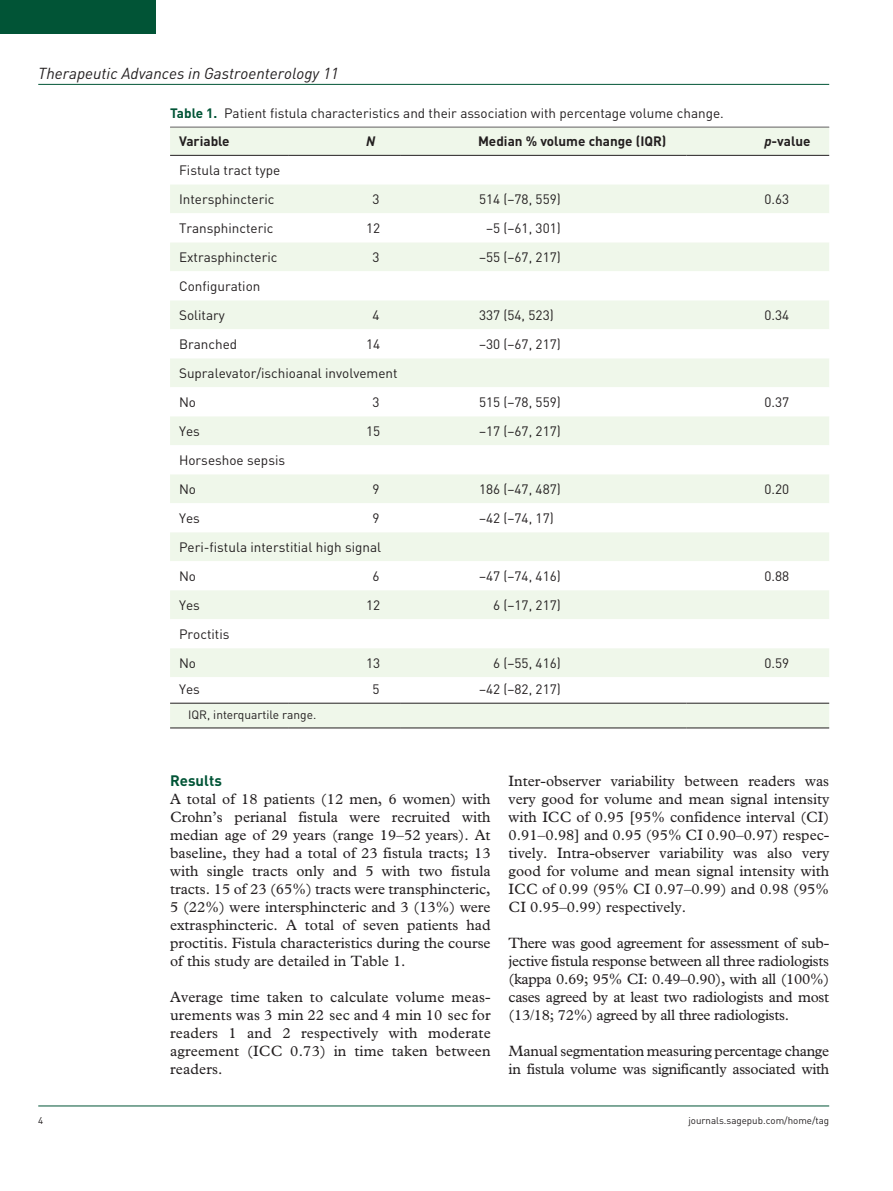
<style>
.page{position:relative;width:893px;height:1191px;background:#fff}
.page>*{position:absolute;margin:0;border:0;box-sizing:border-box;transform-origin:0 0}
.t1{font:italic 15.75px "DIN";color:#231f20}
.t2{font:15px/18px "Plantin Std";color:#231f20;text-align:justify}
.t3{font:15px/18px "Plantin Std";letter-spacing:-.02em;color:#231f20}
.t4{font:700 15px "DIN";color:#015436}
.t5{font:13.5px/29px "DIN";color:#231f20}
.t6{font:700 13.5px "DIN";color:#231f20}
.t7{font:italic 700 13.5px "DIN";color:#231f20}
.t8{font:12px "DIN";color:#231f20}
.t9{font:9.75px "DIN";color:#231f20}
.s1{font-weight:700;color:#015436}
.s2{font-weight:700}
.s3{font-style:italic}
</style>
<div class="page">
<hr style="left:38px;top:84px;width:791px;height:1px;background:#015436">
<hr style="left:38px;top:1105px;width:791px;height:1px;background:#015436">
<div style="left:0;top:0;width:155px;height:34px;background:#015436"></div>
<hr style="left:170px;top:127px;width:659px;height:1px;background:#231f20">
<div style="left:170px;top:128px;width:659px;height:599px;background:#eff7ea"></div>
<svg style="left:170px;top:156px;width:659px;height:547px"></svg>
<hr style="left:170px;top:155px;width:118px;height:1px;background:#231f20">
<hr style="left:288px;top:155px;width:112px;height:1px;background:#231f20">
<hr style="left:400px;top:155px;width:286px;height:1px;background:#231f20">
<hr style="left:686px;top:155px;width:143px;height:1px;background:#231f20">
<hr style="left:170px;top:703px;width:118px;height:1px;background:#231f20">
<hr style="left:288px;top:703px;width:112px;height:1px;background:#231f20">
<hr style="left:400px;top:703px;width:286px;height:1px;background:#231f20">
<hr style="left:686px;top:703px;width:143px;height:1px;background:#231f20">
<hr style="left:170px;top:727px;width:118px;height:1px;background:#231f20">
<hr style="left:288px;top:727px;width:112px;height:1px;background:#231f20">
<hr style="left:400px;top:727px;width:286px;height:1px;background:#231f20">
<hr style="left:686px;top:727px;width:143px;height:1px;background:#231f20">
<p class="t1" style="left:38px;top:63px;width:302px">Therapeutic Advances in Gastroenterology 11</p>
<p class="t5" style="left:179px;top:98px;width:546px;line-height:28.5px;text-indent:-9px"><span class="s1">Table 1.</span> Patient fistula characteristics and their association with percentage volume change.<br><span class="s2">Variable</span></p>
<p class="t7" style="left:366px;top:133px;width:11px">N</p>
<p class="t6" style="left:478px;top:133px;width:190px">Median % volume change (IQR)</p>
<p class="t6" style="left:764px;top:133px;width:48px"><span class="s3">p</span>-value</p>
<p class="t5" style="left:179px;top:156px;width:103px">Fistula tract type<br>Intersphincteric</p>
<p class="t5" style="left:372px;top:185px;width:9px">3</p>
<p class="t5" style="left:479px;top:185px;width:83px">514 (−78, 559)</p>
<p class="t5" style="left:764px;top:185px;width:26px">0.63</p>
<p class="t5" style="left:179px;top:214px;width:96px">Transphincteric</p>
<p class="t5" style="left:366px;top:214px;width:16px">12</p>
<p class="t5" style="left:486px;top:214px;width:76px">−5 (−61, 301)</p>
<p class="t5" style="left:179px;top:243px;width:100px">Extrasphincteric</p>
<p class="t5" style="left:372px;top:243px;width:9px">3</p>
<p class="t5" style="left:479px;top:243px;width:83px">−55 (−67, 217)</p>
<p class="t5" style="left:179px;top:272px;width:83px">Configuration<br>Solitary</p>
<p class="t5" style="left:372px;top:301px;width:9px">4</p>
<p class="t5" style="left:479px;top:301px;width:76px">337 (54, 523)</p>
<p class="t5" style="left:764px;top:301px;width:26px">0.34</p>
<p class="t5" style="left:179px;top:330px;width:60px">Branched</p>
<p class="t5" style="left:366px;top:330px;width:16px">14</p>
<p class="t5" style="left:479px;top:330px;width:83px">−30 (−67, 217)</p>
<p class="t5" style="left:179px;top:359px;width:220px">Supralevator/ischioanal involvement<br>No</p>
<p class="t5" style="left:372px;top:388px;width:9px">3</p>
<p class="t5" style="left:479px;top:388px;width:83px">515 (−78, 559)</p>
<p class="t5" style="left:764px;top:388px;width:26px">0.37</p>
<p class="t5" style="left:179px;top:417px;width:22px">Yes</p>
<p class="t5" style="left:366px;top:417px;width:16px">15</p>
<p class="t5" style="left:479px;top:417px;width:83px">−17 (−67, 217)</p>
<p class="t5" style="left:179px;top:446px;width:108px">Horseshoe sepsis<br>No</p>
<p class="t5" style="left:372px;top:475px;width:9px">9</p>
<p class="t5" style="left:479px;top:475px;width:83px">186 (−47, 487)</p>
<p class="t5" style="left:764px;top:475px;width:26px">0.20</p>
<p class="t5" style="left:179px;top:503px;width:22px">Yes</p>
<p class="t5" style="left:372px;top:503px;width:9px">9</p>
<p class="t5" style="left:479px;top:503px;width:76px">−42 (−74, 17)</p>
<p class="t5" style="left:179px;top:532px;width:204px">Peri-fistula interstitial high signal<br>No</p>
<p class="t5" style="left:372px;top:561px;width:9px">6</p>
<p class="t5" style="left:479px;top:561px;width:83px">−47 (−74, 416)</p>
<p class="t5" style="left:764px;top:561px;width:26px">0.88</p>
<p class="t5" style="left:179px;top:590px;width:22px">Yes</p>
<p class="t5" style="left:366px;top:590px;width:16px">12</p>
<p class="t5" style="left:493px;top:590px;width:69px">6 (−17, 217)</p>
<p class="t5" style="left:179px;top:619px;width:52px">Proctitis<br>No</p>
<p class="t5" style="left:366px;top:648px;width:16px">13</p>
<p class="t5" style="left:493px;top:648px;width:69px">6 (−55, 416)</p>
<p class="t5" style="left:764px;top:648px;width:26px">0.59</p>
<p class="t5" style="left:179px;top:674px;width:22px">Yes</p>
<p class="t5" style="left:372px;top:674px;width:9px">5</p>
<p class="t5" style="left:479px;top:674px;width:83px">−42 (−82, 217)</p>
<p class="t8" style="left:188px;top:707px;width:130px">IQR, interquartile range.</p>
<p class="t4" style="left:170px;top:771px;width:53px">Results</p>
<p class="t2" style="left:170px;top:790px;width:322px">A total of 18 patients (12 men, 6 women) with Crohn’s perianal fistula were recruited with median age of 29 years (range 19–52 years). At baseline, they had a total of 23 fistula tracts; 13 with single tracts only and 5 with two fistula tracts. 15 of 23 (65%) tracts were transphincteric, 5 (22%) were intersphincteric and 3 (13%) were extrasphincteric. A total of seven patients had proctitis. Fistula characteristics during the course of this study are detailed in Table 1.</p>
<p class="t2" style="left:170px;top:988px;width:322px">Average time taken to calculate volume meas&shy;urements was 3 min 22 sec and 4 min 10 sec for readers 1 and 2 respectively with moderate agreement (ICC 0.73) in time taken between readers.</p>
<p class="t2" style="left:509px;top:772px;width:322px">Inter-observer variability between readers was very good for volume and mean signal intensity with ICC of 0.95 [95% confidence interval (CI)<br>0.91–0.98] and 0.95 (95% CI 0.90–0.97) respec&shy;tively. Intra-observer variability was also very good for volume and mean signal intensity with ICC of 0.99 (95% CI 0.97–0.99) and 0.98 (95% CI 0.95–0.99) respectively.</p>
<p class="t2" style="left:509px;top:934px;width:322px">There was good agreement for assessment of sub&shy;jective fistula response between all three radiologists (kappa 0.69; 95% CI: 0.49–0.90), with all (100%) cases agreed by at least two radiologists and most (13/18; 72%) agreed by all three radiologists.</p>
<p class="t3" style="left:509px;top:1042px;width:322px">Manual segmentation measuring percentage change in fistula volume was significantly associated with</p>
<p class="t9" style="left:38px;top:1114px;width:7px">4</p>
<p class="t9" style="left:688px;top:1114px;width:142px">journals.sagepub.com/home/tag</p>
</div>
